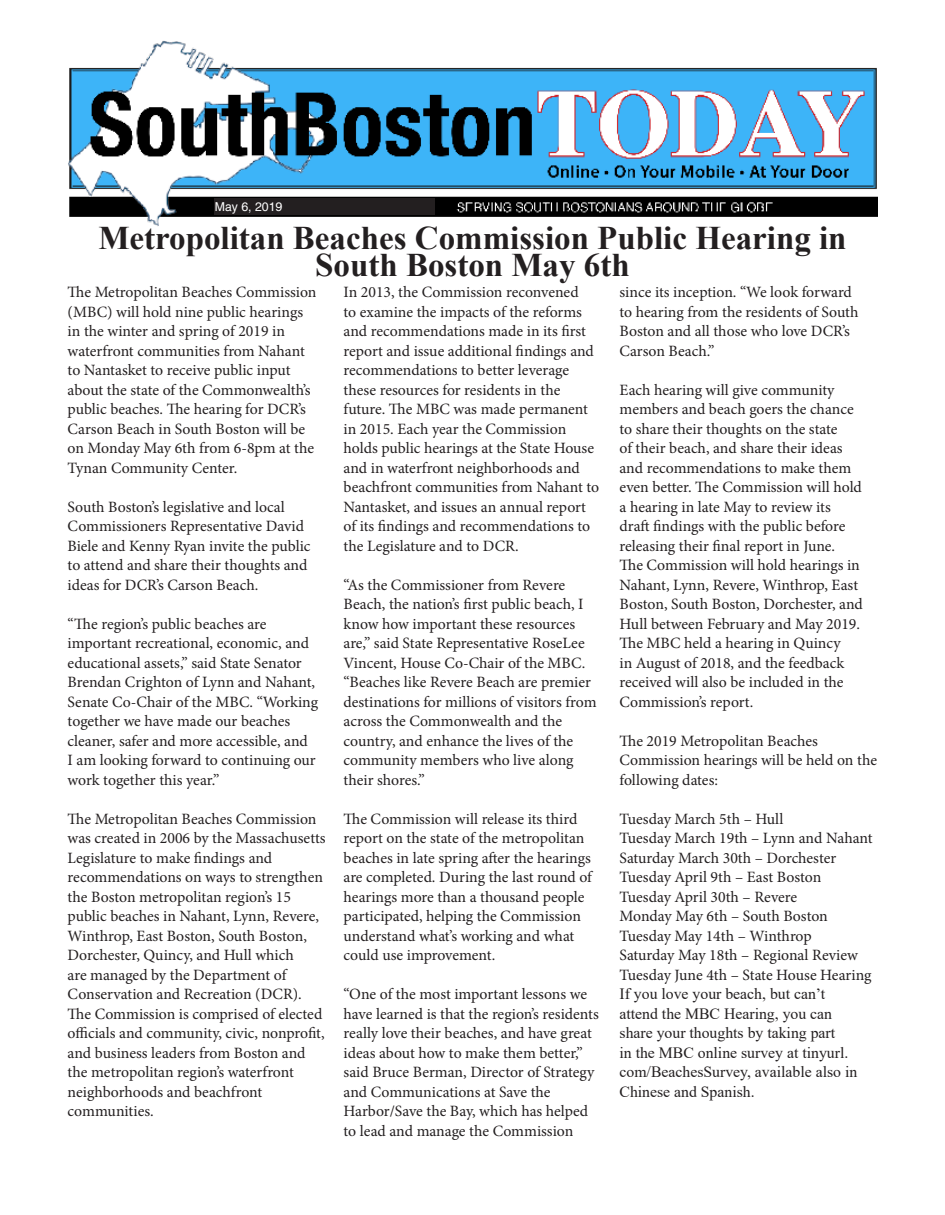
<style>
.page{position:relative;width:945px;height:1215px;background:#fff}
.page>*{position:absolute;margin:0;border:0;box-sizing:border-box;transform-origin:0 0}
.t1{font:700 33px/27px "Times New Roman";color:#231f20;text-align:center}
.t2{font:15.75px/19.5px "Minion Pro";letter-spacing:-.005em;color:#231f20}
.t3{font:15.75px/19.5px "Times New Roman";color:#231f20}
.t4{font:12.3px "Helvetica";color:#fff}
</style>
<div class="page">
<img style="left:68px;top:40px;width:810px;height:186px">
<div style="left:215px;top:198px;width:220px;height:17px;background:#231f20"></div>
<p class="t4" style="left:215px;top:199px;width:69px">May 6, 2019</p>
<p class="t1" style="left:98px;top:224px;width:750px">Metropolitan Beaches Commission Public Hearing in<br>South Boston May 6th</p>
<p class="t2" style="left:68px;top:282px;width:250px">The Metropolitan Beaches Commission (MBC) will hold nine public hearings in the winter and spring of 2019 in waterfront communities from Nahant to Nantasket to receive public input about the state of the Commonwealth’s public beaches. The hearing for DCR’s Carson Beach in South Boston will be on Monday May 6th from 6-8pm at the Tynan Community Center.</p>
<p class="t2" style="left:68px;top:497px;width:244px">South Boston’s legislative and local Commissioners Representative David Biele and Kenny Ryan invite the public to attend and share their thoughts and ideas for DCR’s Carson Beach.</p>
<p class="t2" style="left:68px;top:614px;width:252px">“The region’s public beaches are important recreational, economic, and educational assets,” said State Senator Brendan Crighton of Lynn and Nahant, Senate Co-Chair of the MBC. “Working together we have made our beaches cleaner, safer and more accessible, and<br>I am looking forward to continuing our work together this year.”</p>
<p class="t2" style="left:68px;top:809px;width:259px">The Metropolitan Beaches Commission was created in 2006 by the Massachusetts Legislature to make findings and recommendations on ways to strengthen the Boston metropolitan region’s 15 public beaches in Nahant, Lynn, Revere, Winthrop, East Boston, South Boston, Dorchester, Quincy, and Hull which<br>are managed by the Department of Conservation and Recreation (DCR).<br>The Commission is comprised of elected officials and community, civic, nonprofit, and business leaders from Boston and the metropolitan region’s waterfront neighborhoods and beachfront communities.</p>
<p class="t2" style="left:620px;top:282px;width:241px">since its inception. “We look forward to hearing from the residents of South<br>Boston and all those who love DCR’s<br>Carson Beach.”</p>
<p class="t2" style="left:620px;top:380px;width:245px">Each hearing will give community members and beach goers the chance to share their thoughts on the state<br>of their beach, and share their ideas and recommendations to make them even better. The Commission will hold a hearing in late May to review its draft findings with the public before releasing their final report in June.<br>The Commission will hold hearings in Nahant, Lynn, Revere, Winthrop, East Boston, South Boston, Dorchester, and Hull between February and May 2019.<br>The MBC held a hearing in Quincy<br>in August of 2018, and the feedback received will also be included in the Commission’s report.</p>
<p class="t2" style="left:620px;top:731px;width:259px">The 2019 Metropolitan Beaches<br>Commission hearings will be held on the following dates:</p>
<p class="t2" style="left:620px;top:809px;width:165px">Tuesday March 5th – Hull</p>
<p class="t2" style="left:620px;top:828px;width:255px">Tuesday March 19th – Lynn and Nahant</p>
<p class="t2" style="left:620px;top:848px;width:218px">Saturday March 30th – Dorchester</p>
<p class="t2" style="left:620px;top:867px;width:203px">Tuesday April 9th – East Boston</p>
<p class="t2" style="left:620px;top:887px;width:179px">Tuesday April 30th – Revere</p>
<p class="t2" style="left:620px;top:906px;width:210px">Monday May 6th – South Boston</p>
<p class="t2" style="left:620px;top:926px;width:194px">Tuesday May 14th – Winthrop</p>
<p class="t2" style="left:620px;top:945px;width:240px">Saturday May 18th – Regional Review</p>
<p class="t2" style="left:620px;top:965px;width:254px">Tuesday June 4th – State House Hearing</p>
<p class="t3" style="left:620px;top:984px;width:239px">If you love your beach, but can’t attend the MBC Hearing, you can share your thoughts by taking part<br>in the MBC online survey at tinyurl. com/BeachesSurvey, available also in<br>Chinese and Spanish.</p>
<p class="t2" style="left:344px;top:282px;width:257px">In 2013, the Commission reconvened<br>to examine the impacts of the reforms and recommendations made in its first report and issue additional findings and recommendations to better leverage these resources for residents in the future. The MBC was made permanent in 2015. Each year the Commission holds public hearings at the State House and in waterfront neighborhoods and beachfront communities from Nahant to Nantasket, and issues an annual report of its findings and recommendations to the Legislature and to DCR.</p>
<p class="t2" style="left:344px;top:575px;width:254px">“As the Commissioner from Revere Beach, the nation’s first public beach, I know how important these resources are,” said State Representative RoseLee Vincent, House Co-Chair of the MBC. “Beaches like Revere Beach are premier destinations for millions of visitors from across the Commonwealth and the country, and enhance the lives of the community members who live along their shores.”</p>
<p class="t2" style="left:344px;top:809px;width:250px">The Commission will release its third report on the state of the metropolitan beaches in late spring after the hearings are completed. During the last round of hearings more than a thousand people participated, helping the Commission understand what’s working and what could use improvement.</p>
<p class="t2" style="left:344px;top:984px;width:257px">“One of the most important lessons we have learned is that the region’s residents really love their beaches, and have great ideas about how to make them better,” said Bruce Berman, Director of Strategy and Communications at Save the Harbor/Save the Bay, which has helped to lead and manage the Commission</p>
</div>
